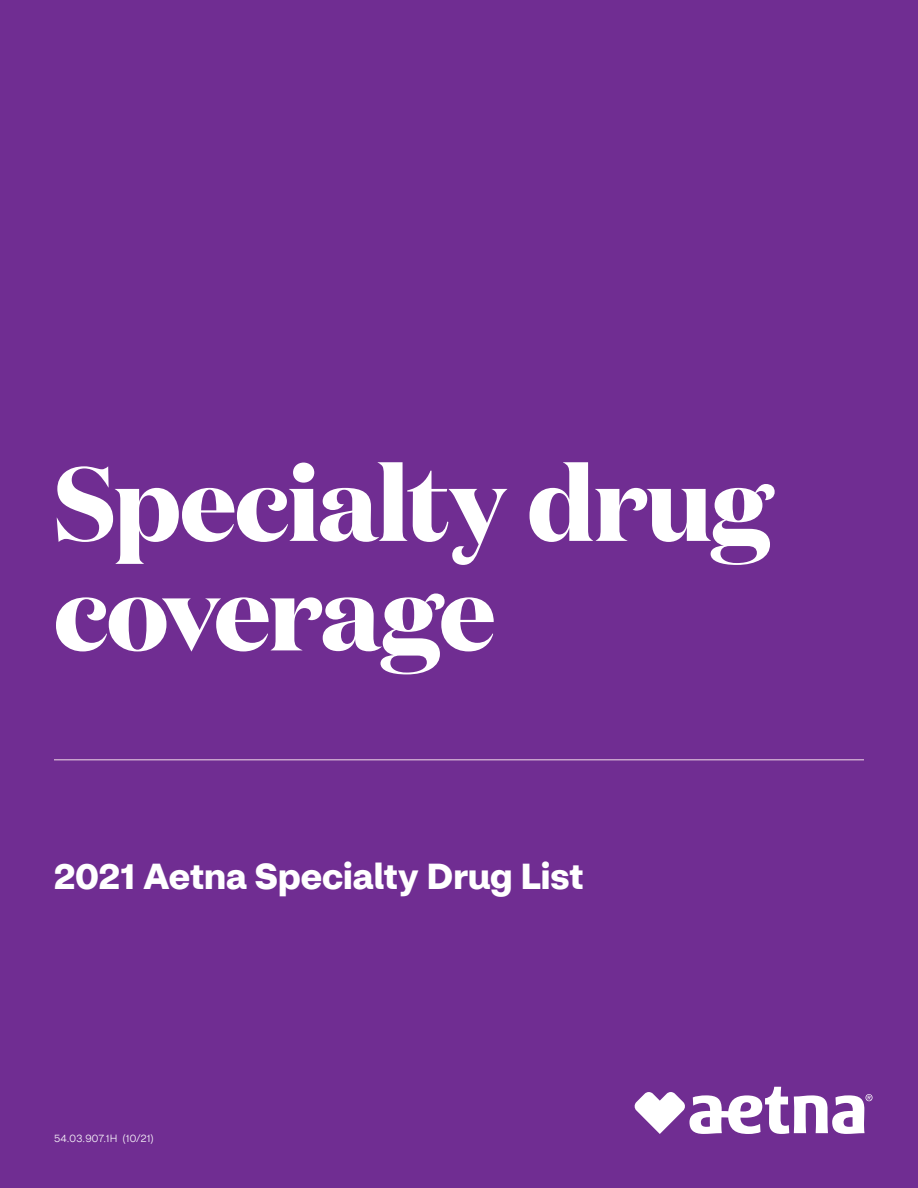
<style>
.page{position:relative;width:918px;height:1188px;background:#702d92}
.page>*{position:absolute;margin:0;border:0;box-sizing:border-box;transform-origin:0 0}
.t1{font:700 105px/109.5px "Domaine Display";letter-spacing:-.015em;color:#fff}
.t2{font:700 36px "CVS Health Sans";color:#fff}
.t3{font:300 10.5px "CVS Health Sans";letter-spacing:.02em;color:#fff}
</style>
<div class="page">
<hr style="left:54px;top:759px;width:810px;height:1px;background:#c7a2cb">
<svg style="left:634px;top:1087px;width:239px;height:47px"></svg>
<h1 class="t1" style="left:54px;top:444px;width:719px">Specialty drug coverage</h1>
<p class="t2" style="left:54px;top:854px;width:531px">2021 Aetna Specialty Drug List</p>
<p class="t3" style="left:54px;top:1132px;width:101px">54.03.907.1H (10/21)</p>
</div>
